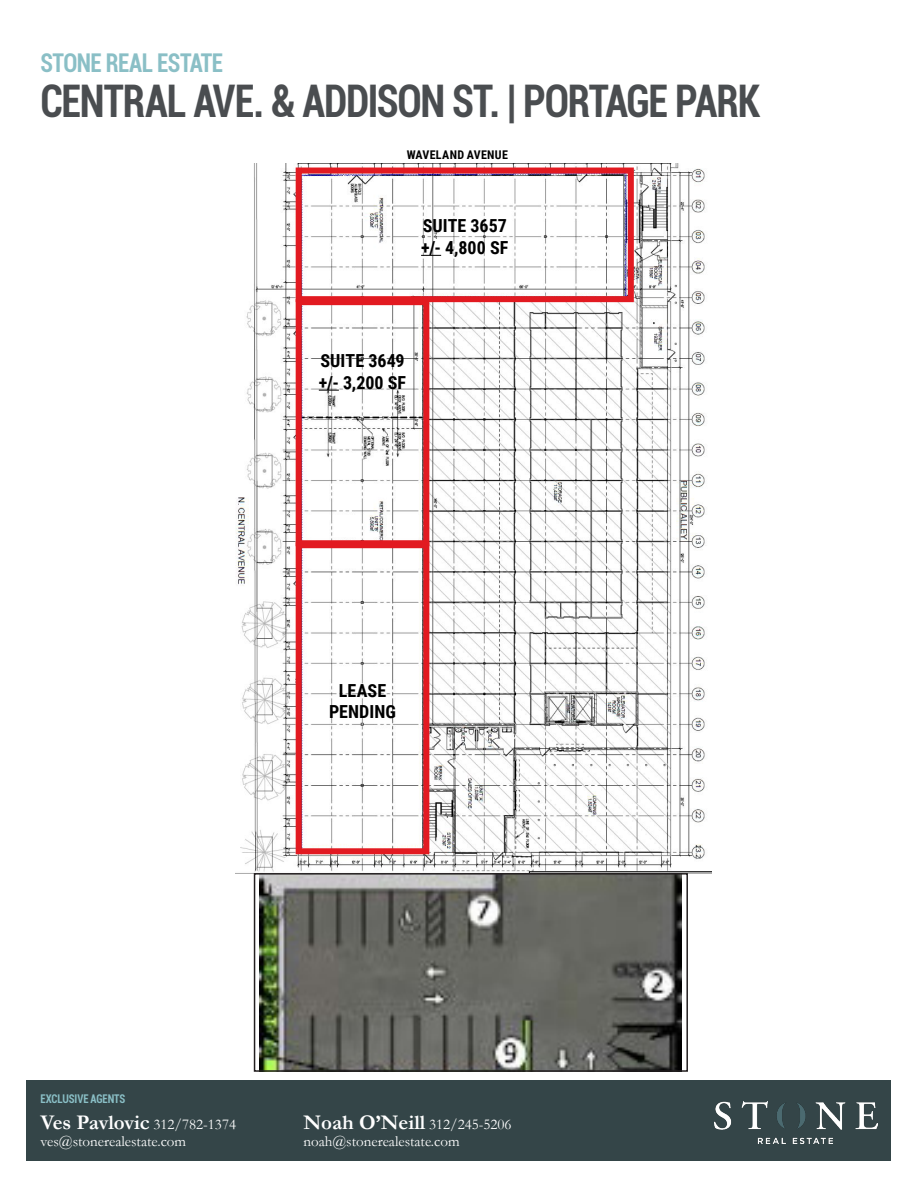
<style>
.page{position:relative;width:918px;height:1188px;background:#fff}
.page>*{position:absolute;margin:0;border:0;box-sizing:border-box;transform-origin:0 0}
.Page_Header{font:700 condensed 45px "Roboto";letter-spacing:-.03em;color:#4a4d50;scale:.9 1}
.Property_Address{font:700 condensed 25.8px "Roboto";letter-spacing:-.025em;color:#8abfc6;scale:.9 1}
.Table_Header{font:700 18px "Roboto Condensed";letter-spacing:.005em;color:#000}
.Footer_Text{font:15px "Garamond";color:#fff}
.Footer_Header{font:700 condensed 12px "Roboto";letter-spacing:-.01em;color:#8abfc6;scale:.9 1}
.Table_Header-2{font:700 12px "Roboto Condensed";letter-spacing:.025em;color:#000}
.s1{font-weight:700;font-size:21px}
</style>
<div class="page">
<div style="left:27px;top:1080px;width:864px;height:81px;background:#344548"></div>
<img style="left:235px;top:163px;width:476px;height:711px">
<img style="left:259px;top:876px;width:422px;height:193px">
<div style="left:254px;top:873px;width:434px;height:199px;border:2px solid #231f20"></div>
<svg style="left:421px;top:255px;width:20px;height:1px"></svg>
<div style="left:296px;top:168px;width:338px;height:134px;border:6px solid #e21a21"></div>
<svg style="left:319px;top:390px;width:20px;height:1px"></svg>
<div style="left:296px;top:299px;width:133px;height:247px;border:6px solid #e21a21"></div>
<div style="left:296px;top:542px;width:133px;height:312px;border:6px solid #e21a21"></div>
<p class="Property_Address" style="left:40px;top:45px;width:205px">STONE REAL ESTATE</p>
<p class="Page_Header" style="left:40px;top:69px;width:801px">CENTRAL AVE. &amp; ADDISON ST. | PORTAGE PARK</p>
<p class="Table_Header-2" style="left:407px;top:147px;width:103px">WAVELAND AVENUE</p>
<p class="Table_Header" style="left:423px;top:213px;width:86px">SUITE 3657</p>
<p class="Table_Header" style="left:421px;top:235px;width:89px">+/- 4,800 SF</p>
<p class="Table_Header" style="left:321px;top:348px;width:86px">SUITE 3649</p>
<p class="Table_Header" style="left:319px;top:370px;width:89px">+/- 3,200 SF</p>
<p class="Table_Header" style="left:339px;top:678px;width:49px">LEASE</p>
<p class="Table_Header" style="left:329px;top:699px;width:69px">PENDING</p>
<p class="Footer_Header" style="left:40px;top:1090px;width:96px">EXCLUSIVE AGENTS</p>
<p class="Footer_Text" style="left:40px;top:1115px;width:197px"><span class="s1">Ves Pavlovic</span> 312/782-1374</p>
<p class="Footer_Text" style="left:40px;top:1131px;width:147px">ves@stonerealestate.com</p>
<p class="Footer_Text" style="left:40px;top:1114px;width:210px"><span class="s1">Noah O’Neill</span> 312/245-5206</p>
<p class="Footer_Text" style="left:40px;top:1130px;width:158px">noah@ston reales ate.com</p>
<p class="Footer_Text" style="left:303px;top:1114px;width:210px"><span class="s1">Noah O’Neill</span> 312/245-5206</p>
<p class="Footer_Text" style="left:303px;top:1131px;width:158px">noah@stonerealestate.com</p>
</div>
